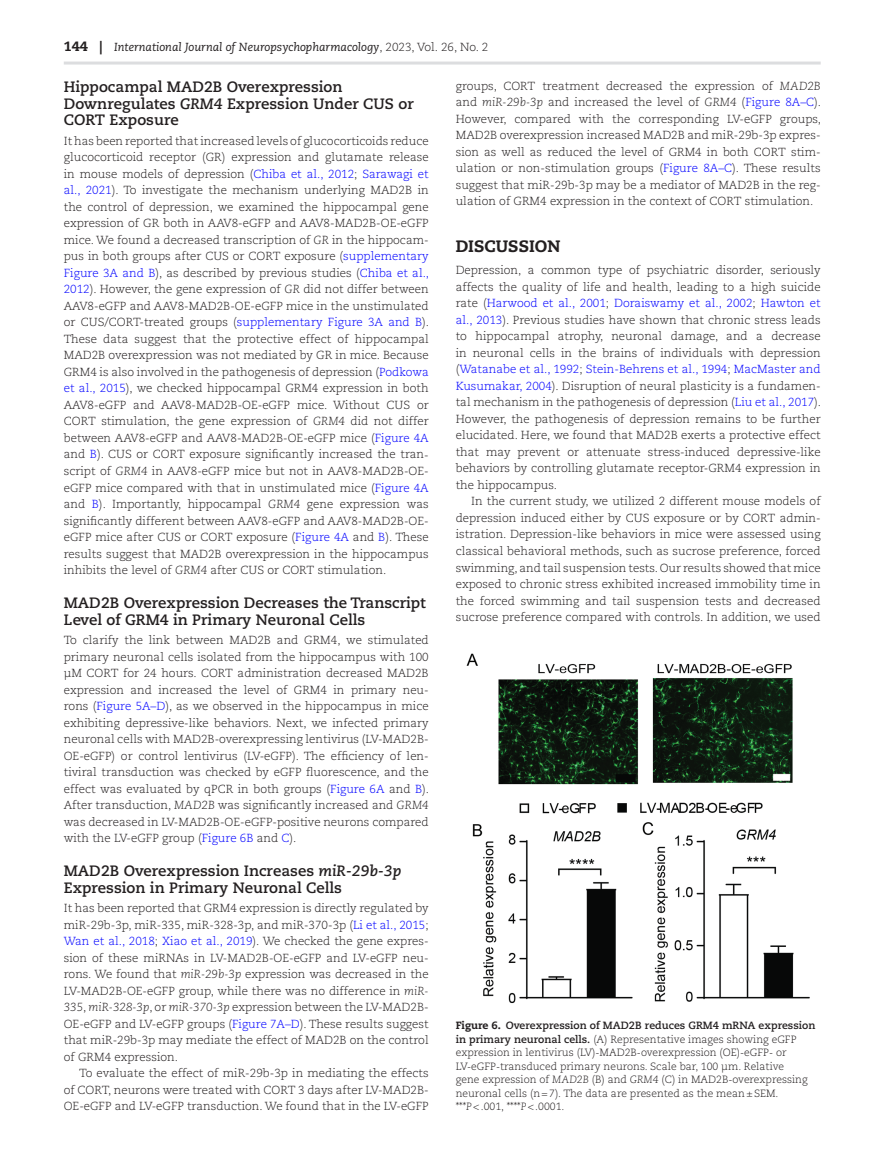
<style>
.page{position:relative;width:893px;height:1174px;background:#fff}
.page>*{position:absolute;margin:0;border:0;box-sizing:border-box;transform-origin:0 0}
.t1{font:800 16.5px "Caecilia LT Std";color:#231f20}
.t2{font:700 15px/16.5px "Caecilia LT Std";color:#231f20}
.t3{font:300 11.7px/16.5px "Caecilia LT Std";color:#231f20;text-align:justify}
.t4{font:italic 11.7px "Caecilia LT Std";color:#231f20}
.t5{font:300 10.5px/13.5px "Caecilia LT Std";color:#231f20}
.s1{font-weight:800;font-style:normal;font-size:13.5px}
.s2{font-weight:300;font-style:normal}
.s3{font-style:italic}
.s4{color:#00f}
.s5{font-weight:800}
.s6{font-weight:700}
</style>
<div class="page">
<hr style="left:64px;top:62px;width:757px;height:3px;background:#dcdddf">
<img style="left:466px;top:653px;width:344px;height:351px">
<p class="t4" style="left:64px;top:40px;width:426px"><span class="s1">144 |</span> International Journal of Neuropsychopharmacology<span class="s2">, 2023, Vol. 26, No. 2</span></p>
<p class="t2" style="left:64px;top:79px;width:351px">Hippocampal MAD2B Overexpression<br>Downregulates <span class="s3">GRM4</span> Expression Under CUS or<br>CORT Exposure</p>
<p class="t3" style="left:64px;top:133px;width:367px">It has been reported that increased levels of glucocorticoids reduce glucocorticoid receptor (GR) expression and glutamate release in mouse models of depression (<span class="s4">Chiba et al., 2012</span>; <span class="s4">Sarawagi et al., 2021</span>). To investigate the mechanism underlying MAD2B in the control of depression, we examined the hippocampal gene expression of GR both in AAV8-eGFP and AAV8-MAD2B-OE-eGFP mice. We found a decreased transcription of <span class="s3">GR</span> in the hippocam&shy;pus in both groups after CUS or CORT exposure (<span class="s4">supplementary Figure 3A and B</span>), as described by previous studies (<span class="s4">Chiba et al., 2012</span>). However, the gene expression of <span class="s3">GR</span> did not differ between AAV8-eGFP and AAV8-MAD2B-OE-eGFP mice in the unstimulated or CUS/CORT-treated groups (<span class="s4">supplementary Figure 3A and B</span>).<br>These data suggest that the protective effect of hippocampal MAD2B overexpression was not mediated by GR in mice. Because GRM4 is also involved in the pathogenesis of depression (<span class="s4">Podkowa et al., 2015</span>), we checked hippocampal GRM4 expression in both AAV8-eGFP and AAV8-MAD2B-OE-eGFP mice. Without CUS or CORT stimulation, the gene expression of <span class="s3">GRM4</span> did not differ between AAV8-eGFP and AAV8-MAD2B-OE-eGFP mice (<span class="s4">Figure 4A </span>and <span class="s4">B</span>). CUS or CORT exposure significantly increased the tran&shy;script of <span class="s3">GRM4</span> in AAV8-eGFP mice but not in AAV8-MAD2B-OE&shy;eGFP mice compared with that in unstimulated mice (<span class="s4">Figure 4A </span>and <span class="s4">B</span>). Importantly, hippocampal <span class="s3">GRM4</span> gene expression was significantly different between AAV8-eGFP and AAV8-MAD2B-OE&shy;eGFP mice after CUS or CORT exposure (<span class="s4">Figure 4A</span> and <span class="s4">B</span>). These results suggest that MAD2B overexpression in the hippocampus inhibits the level of <span class="s3">GRM4</span> after CUS or CORT stimulation.</p>
<p class="t2" style="left:64px;top:595px;width:363px">MAD2B Overexpression Decreases the Transcript<br>Level of GRM4 in Primary Neuronal Cells</p>
<p class="t3" style="left:64px;top:632px;width:367px">To clarify the link between MAD2B and GRM4, we stimulated primary neuronal cells isolated from the hippocampus with 100 μM CORT for 24 hours. CORT administration decreased MAD2B expression and increased the level of GRM4 in primary neu&shy;rons (<span class="s4">Figure 5A–D</span>), as we observed in the hippocampus in mice exhibiting depressive-like behaviors. Next, we infected primary neuronal cells with MAD2B-overexpressing lentivirus (LV-MAD2B-OE-eGFP) or control lentivirus (LV-eGFP). The efficiency of len&shy;tiviral transduction was checked by eGFP fluorescence, and the effect was evaluated by qPCR in both groups (<span class="s4">Figure 6A</span> and <span class="s4">B</span>).<br>After transduction, <span class="s3">MAD2B</span> was significantly increased and <span class="s3">GRM4 </span>was decreased in LV-MAD2B-OE-eGFP-positive neurons compared with the LV-eGFP group (<span class="s4">Figure 6B</span> and <span class="s4">C</span>).</p>
<p class="t2" style="left:64px;top:863px;width:339px">MAD2B Overexpression Increases <span class="s3">miR-29b-3p<br></span>Expression in Primary Neuronal Cells</p>
<p class="t3" style="left:64px;top:900px;width:366px">It has been reported that GRM4 expression is directly regulated by miR-29b-3p, miR-335, miR-328-3p, and miR-370-3p (<span class="s4">Li et al., 2015</span>; <span class="s4">Wan et al., 2018</span>; <span class="s4">Xiao et al., 2019</span>). We checked the gene expres&shy;sion of these miRNAs in LV-MAD2B-OE-eGFP and LV-eGFP neu&shy;rons. We found that <span class="s3">miR-29b-3p</span> expression was decreased in the LV-MAD2B-OE-eGFP group, while there was no difference in <span class="s3">miR-335</span>, <span class="s3">miR-328-3p</span>, or <span class="s3">miR-370-3p</span> expression between the LV-MAD2B-OE-eGFP and LV-eGFP groups (<span class="s4">Figure 7A–D</span>). These results suggest that miR-29b-3p may mediate the effect of MAD2B on the control of GRM4 expression.</p>
<p class="t3" style="left:64px;top:1065px;width:366px;text-indent:15px">To evaluate the effect of miR-29b-3p in mediating the effects of CORT, neurons were treated with CORT 3 days after LV-MAD2B-OE-eGFP and LV-eGFP transduction. We found that in the LV-eGFP</p>
<p class="t3" style="left:456px;top:78px;width:367px">groups, CORT treatment decreased the expression of <span class="s3">MAD2B </span>and <span class="s3">miR-29b-3p</span> and increased the level of <span class="s3">GRM4</span> (<span class="s4">Figure 8A–C</span>).<br>However, compared with the corresponding LV-eGFP groups, MAD2B overexpression increased MAD2B and miR-29b-3p expres&shy;sion as well as reduced the level of GRM4 in both CORT stim&shy;ulation or non-stimulation groups (<span class="s4">Figure 8A–C</span>). These results suggest that miR-29b-3p may be a mediator of MAD2B in the reg&shy;ulation of GRM4 expression in the context of CORT stimulation.</p>
<h1 class="t1" style="left:456px;top:236px;width:106px">DISCUSSION</h1>
<p class="t3" style="left:456px;top:262px;width:367px">Depression, a common type of psychiatric disorder, seriously affects the quality of life and health, leading to a high suicide rate (<span class="s4">Harwood et al., 2001</span>; <span class="s4">Doraiswamy et al., 2002</span>; <span class="s4">Hawton et al., 2013</span>). Previous studies have shown that chronic stress leads to hippocampal atrophy, neuronal damage, and a decrease in neuronal cells in the brains of individuals with depression (<span class="s4">Watanabe et al., 1992</span>; <span class="s4">Stein-Behrens et al., 1994</span>; <span class="s4">MacMaster and Kusumakar, 2004</span>). Disruption of neural plasticity is a fundamen&shy;tal mechanism in the pathogenesis of depression (<span class="s4">Liu et al., 2017</span>).<br>However, the pathogenesis of depression remains to be further elucidated. Here, we found that MAD2B exerts a protective effect that may prevent or attenuate stress-induced depressive-like behaviors by controlling glutamate receptor-GRM4 expression in the hippocampus.</p>
<p class="t3" style="left:456px;top:493px;width:366px;text-indent:15px">In the current study, we utilized 2 different mouse models of depression induced either by CUS exposure or by CORT admin&shy;istration. Depression-like behaviors in mice were assessed using classical behavioral methods, such as sucrose preference, forced swimming, and tail suspension tests. Our results showed that mice exposed to chronic stress exhibited increased immobility time in the forced swimming and tail suspension tests and decreased sucrose preference compared with controls. In addition, we used</p>
<p class="t5" style="left:456px;top:1019px;width:361px"><span class="s5">Figure 6.</span> <span class="s6">Overexpression of MAD2B reduces GRM4 mRNA expression in primary neuronal cells.</span> (A) Representative images showing eGFP expression in lentivirus (LV)-MAD2B-overexpression (OE)-eGFP- or LV-eGFP-transduced primary neurons. Scale bar, 100 µm. Relative<br>gene expression of <span class="s3">MAD2B</span> (B) and <span class="s3">GRM4</span> (C) in MAD2B-overexpressing neuronal cells (n=7). The data are presented as the mean±SEM. ***<span class="s3">P</span>&lt;.001, ****<span class="s3">P</span>&lt;.0001.</p>
</div>
